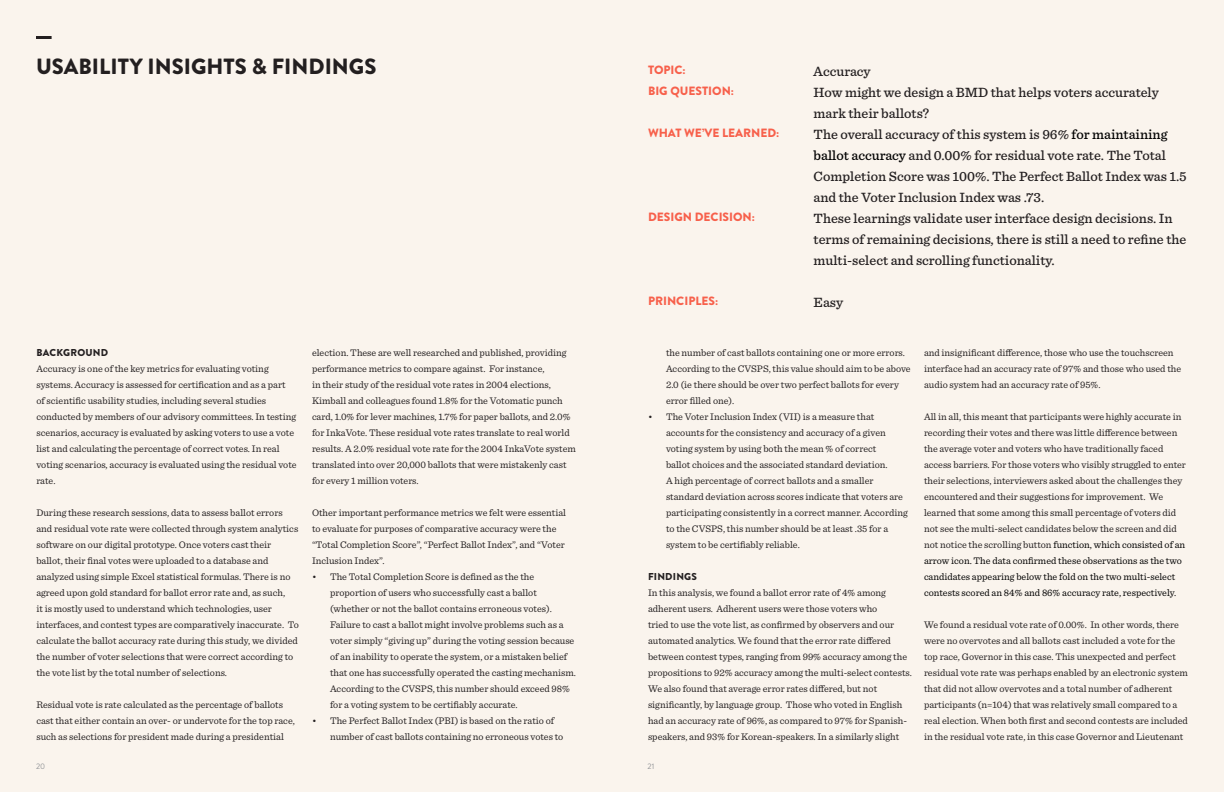
<style>
.page{position:relative;width:1224px;height:792px;background:#faf4ed}
.page>*{position:absolute;margin:0;border:0;box-sizing:border-box;transform-origin:0 0}
.t1{font:900 22px "Brandon Grotesque";color:#231f20}
.t2{font:500 14px/21px "Sentinel";color:#231f20}
.t3{font:900 12px "Brandon Grotesque";color:#f7604b}
.Body_Copy{font:10px/16px "Sentinel";color:#231f20}
.Body_Copy-2{font:900 10px "Brandon Grotesque";letter-spacing:.02em;color:#231f20}
.t4{font:8px "Brandon Grotesque";color:#939598}
.s1{color:#000}
</style>
<div class="page">
<hr style="left:36px;top:36px;width:16px;height:3px;background:#231f20">
<p class="t1" style="left:36px;top:51px;width:342px">USABILITY INSIGHTS &amp; FINDINGS</p>
<p class="t3" style="left:648px;top:62px;width:39px">TOPIC:</p>
<p class="t3" style="left:648px;top:83px;width:88px">BIG QUESTION:</p>
<p class="t3" style="left:648px;top:125px;width:133px">WHAT WE’VE LEARNED:</p>
<p class="t3" style="left:648px;top:209px;width:108px">DESIGN DECISION:</p>
<p class="t3" style="left:648px;top:293px;width:72px">PRINCIPLES:</p>
<p class="t2" style="left:814px;top:60px;width:59px">Accuracy</p>
<p class="t2" style="left:814px;top:81px;width:347px">How might we design a BMD that helps voters accurately mark their ballots?</p>
<p class="t2" style="left:814px;top:123px;width:375px">The overall accuracy of this system is 96% <span class="s1">for maintaining ballot accuracy</span> and 0.00% for residual vote rate. The Total Completion Score was 100%. The Perfect Ballot Index was 1.5 and the Voter Inclusion Index was .73.</p>
<p class="t2" style="left:814px;top:207px;width:374px">These learnings validate user interface design decisions. In terms of remaining decisions, there is still a need to refine the multi-select and scrolling functionality.</p>
<p class="t2" style="left:814px;top:291px;width:31px">Easy</p>
<p class="Body_Copy-2" style="left:36px;top:345px;width:73px">BACKGROUND</p>
<p class="Body_Copy" style="left:36px;top:360px;width:262px">Accuracy is one of the key metrics for evaluating voting systems. Accuracy is assessed for certification and as a part<br>of scientific usability studies, including several studies conducted by members of our advisory committees. In testing scenarios, accuracy is evaluated by asking voters to use a vote list and calculating the percentage of correct votes. In real voting scenarios, accuracy is evaluated using the residual vote rate.</p>
<p class="Body_Copy" style="left:36px;top:504px;width:264px">During these research sessions, data to assess ballot errors and residual vote rate were collected through system analytics software on our digital prototype. Once voters cast their ballot, their final votes were uploaded to a database and analyzed using simple Excel statistical formulas. There is no agreed upon gold standard for ballot error rate and, as such,<br>it is mostly used to understand which technologies, user interfaces, and contest types are comparatively inaccurate. To calculate the ballot accuracy rate during this study, we divided the number of voter selections that were correct according to the vote list by the total number of selections.</p>
<p class="Body_Copy" style="left:36px;top:696px;width:260px">Residual vote is rate calculated as the percentage of ballots cast that either contain an over- or undervote for the top race, such as selections for president made during a presidential</p>
<p class="Body_Copy" style="left:312px;top:344px;width:265px">election. These are well researched and published, providing performance metrics to compare against. For instance,<br>in their study of the residual vote rates in 2004 elections, Kimball and colleagues found 1.8% for the Votomatic punch card, 1.0% for lever machines, 1.7% for paper ballots, and 2.0% for InkaVote. These residual vote rates translate to real world results. A 2.0% residual vote rate for the 2004 InkaVote system translated into over 20,000 ballots that were mistakenly cast for every 1 million voters.</p>
<p class="Body_Copy" style="left:312px;top:504px;width:256px">Other important performance metrics we felt were essential to evaluate for purposes of comparative accuracy were the “Total Completion Score”, “Perfect Ballot Index”, and “Voter Inclusion Index”.</p>
<p class="Body_Copy" style="left:330px;top:568px;width:248px;text-indent:-18px">• The Total Completion Score is defined as the the proportion of users who successfully cast a ballot (whether or not the ballot contains erroneous votes).<br>Failure to cast a ballot might involve problems such as a voter simply “giving up” during the voting session because of an inability to operate the system, or a mistaken belief that one has successfully operated the casting mechanism.<br>According to the CVSPS, this number should exceed 98% for a voting system to be certifiably accurate.</p>
<p class="Body_Copy" style="left:330px;top:712px;width:235px;text-indent:-18px">• The Perfect Ballot Index (PBI) is based on the ratio of number of cast ballots containing no erroneous votes to</p>
<p class="Body_Copy" style="left:666px;top:344px;width:246px">the number of cast ballots containing one or more errors.<br>According to the CVSPS, this value should aim to be above 2.0 (ie there should be over two perfect ballots for every error filled one).</p>
<p class="Body_Copy" style="left:666px;top:408px;width:243px;text-indent:-18px">• The Voter Inclusion Index (VII) is a measure that accounts for the consistency and accuracy of a given voting system by using both the mean % of correct<br>ballot choices and the associated standard deviation.<br>A high percentage of correct ballots and a smaller standard deviation across scores indicate that voters are participating consistently in a correct manner. According to the CVSPS, this number should be at least .35 for a system to be certifiably reliable.</p>
<p class="Body_Copy-2" style="left:648px;top:569px;width:50px">FINDINGS</p>
<p class="Body_Copy" style="left:648px;top:584px;width:265px">In this analysis, we found a ballot error rate of 4% among adherent users. Adherent users were those voters who<br>tried to use the vote list, as confirmed by observers and our automated analytics. We found that the error rate differed between contest types, ranging from 99% accuracy among the propositions to 92% accuracy among the multi-select contests.<br>We also found that average error rates differed, but not significantly, by language group. Those who voted in English had an accuracy rate of 96%, as compared to 97% for Spanish&shy;speakers, and 93% for Korean-speakers. In a similarly slight</p>
<p class="t4" style="left:36px;top:760px;width:11px">20</p>
<p class="t4" style="left:648px;top:760px;width:8px">21</p>
<p class="Body_Copy" style="left:924px;top:344px;width:259px">and insignificant difference, those who use the touchscreen interface had an accuracy rate of 97% and those who used the audio system had an accuracy rate of 95%.</p>
<p class="Body_Copy" style="left:924px;top:408px;width:264px">All in all, this meant that participants were highly accurate in recording their votes and there was little difference between the average voter and voters who have traditionally faced access barriers. For those voters who visibly struggled to enter their selections, interviewers asked about the challenges they encountered and their suggestions for improvement. We learned that some among this small percentage of voters did not see the multi-select candidates below the screen and did not notice the scrolling button <span class="s1">function, which consisted of an arrow icon. The data confirmed these observations as the two candidates appearing below the fold on the two multi-select contests scored an 84% and 86% accuracy rate, respectively.</span></p>
<p class="Body_Copy" style="left:924px;top:616px;width:265px">We found a residual vote rate of 0.00%. In other words, there were no overvotes and all ballots cast included a vote for the top race, Governor in this case. This unexpected and perfect residual vote rate was perhaps enabled by an electronic system that did not allow overvotes and a total number of adherent participants (n=104) that was relatively small compared to a real election. When both first and second contests are included in the residual vote rate, in this case Governor and Lieutenant</p>
</div>
